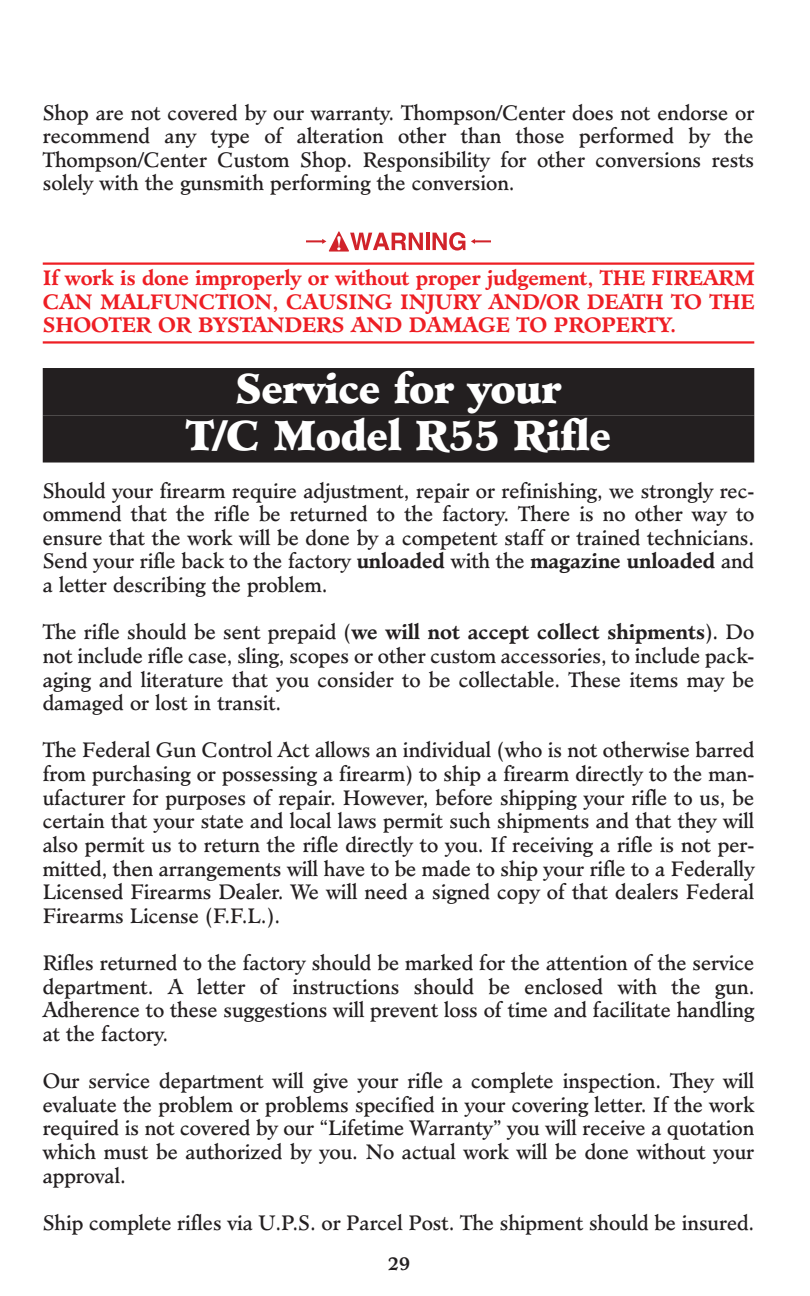
<style>
.page{position:relative;width:810px;height:1296px;background:#fff}
.page>*{position:absolute;margin:0;border:0;box-sizing:border-box;transform-origin:0 0}
.t1{font:900 40.5px/47.2px "Minister";letter-spacing:-.015em;color:#fff;text-align:center}
.t2{font:20.25px/23.6px "Minister";letter-spacing:-.005em;color:#231f20;text-align:justify}
.t3{font:700 20.25px/23.6px "Minister";letter-spacing:-.005em;color:#ee1e24;text-align:justify}
.t4{font:700 18px "Minister";color:#231f20}
.s1{font-weight:700}
</style>
<div class="page">
<hr style="left:43px;top:262px;width:711px;height:3px;background:#ee1e24">
<hr style="left:43px;top:341px;width:711px;height:3px;background:#ee1e24">
<div style="left:43px;top:368px;width:711px;height:47px;background:#231f20"></div>
<div style="left:43px;top:415px;width:711px;height:48px;background:#231f20"></div>
<hr style="left:426px;top:233px;width:4px;height:17px;background:#d1232a">
<svg style="left:433px;top:232px;width:32px;height:19px"></svg>
<svg style="left:306px;top:231px;width:117px;height:21px"></svg>
<svg style="left:471px;top:239px;width:20px;height:5px"></svg>
<p class="t2" style="left:43px;top:102px;width:713px">Shop are not covered by our warranty. Thompson/Center does not endorse or recommend any type of alteration other than those performed by the Thompson/Center Custom Shop. Responsibility for other conversions rests solely with the gunsmith performing the conversion.</p>
<p class="t3" style="left:43px;top:267px;width:714px">If work is done improperly or without proper judgement, THE FIREARM CAN MALFUNCTION, CAUSING INJURY AND/OR DEATH TO THE SHOOTER OR BYSTANDERS AND DAMAGE TO PROPERTY.</p>
<h1 class="t1" style="left:186px;top:368px;width:427px">Service for your<br>T/C Model R55 Rifle</h1>
<p class="t2" style="left:43px;top:480px;width:713px">Should your firearm require adjustment, repair or refinishing, we strongly rec&shy;ommend that the rifle be returned to the factory. There is no other way to ensure that the work will be done by a competent staff or trained technicians.<br>Send your rifle back to the factory <span class="s1">unloaded</span> with the <span class="s1">magazine unloaded</span> and a letter describing the problem.</p>
<p class="t2" style="left:43px;top:622px;width:713px">The rifle should be sent prepaid (<span class="s1">we will not accept collect shipments</span>). Do not include rifle case, sling, scopes or other custom accessories, to include pack&shy;aging and literature that you consider to be collectable. These items may be damaged or lost in transit.</p>
<p class="t2" style="left:43px;top:740px;width:713px">The Federal Gun Control Act allows an individual (who is not otherwise barred from purchasing or possessing a firearm) to ship a firearm directly to the man&shy;ufacturer for purposes of repair. However, before shipping your rifle to us, be certain that your state and local laws permit such shipments and that they will also permit us to return the rifle directly to you. If receiving a rifle is not per&shy;mitted, then arrangements will have to be made to ship your rifle to a Federally Licensed Firearms Dealer. We will need a signed copy of that dealers Federal Firearms License (F.F.L.).</p>
<p class="t2" style="left:43px;top:953px;width:713px">Rifles returned to the factory should be marked for the attention of the service department. A letter of instructions should be enclosed with the gun.<br>Adherence to these suggestions will prevent loss of time and facilitate handling at the factory.</p>
<p class="t2" style="left:43px;top:1071px;width:713px">Our service department will give your rifle a complete inspection. They will evaluate the problem or problems specified in your covering letter. If the work required is not covered by our “Lifetime Warranty” you will receive a quotation which must be authorized by you. No actual work will be done without your approval.</p>
<p class="t2" style="left:43px;top:1212px;width:713px">Ship complete rifles via U.P.S. or Parcel Post. The shipment should be insured.</p>
<p class="t4" style="left:388px;top:1256px;width:23px">29</p>
</div>
